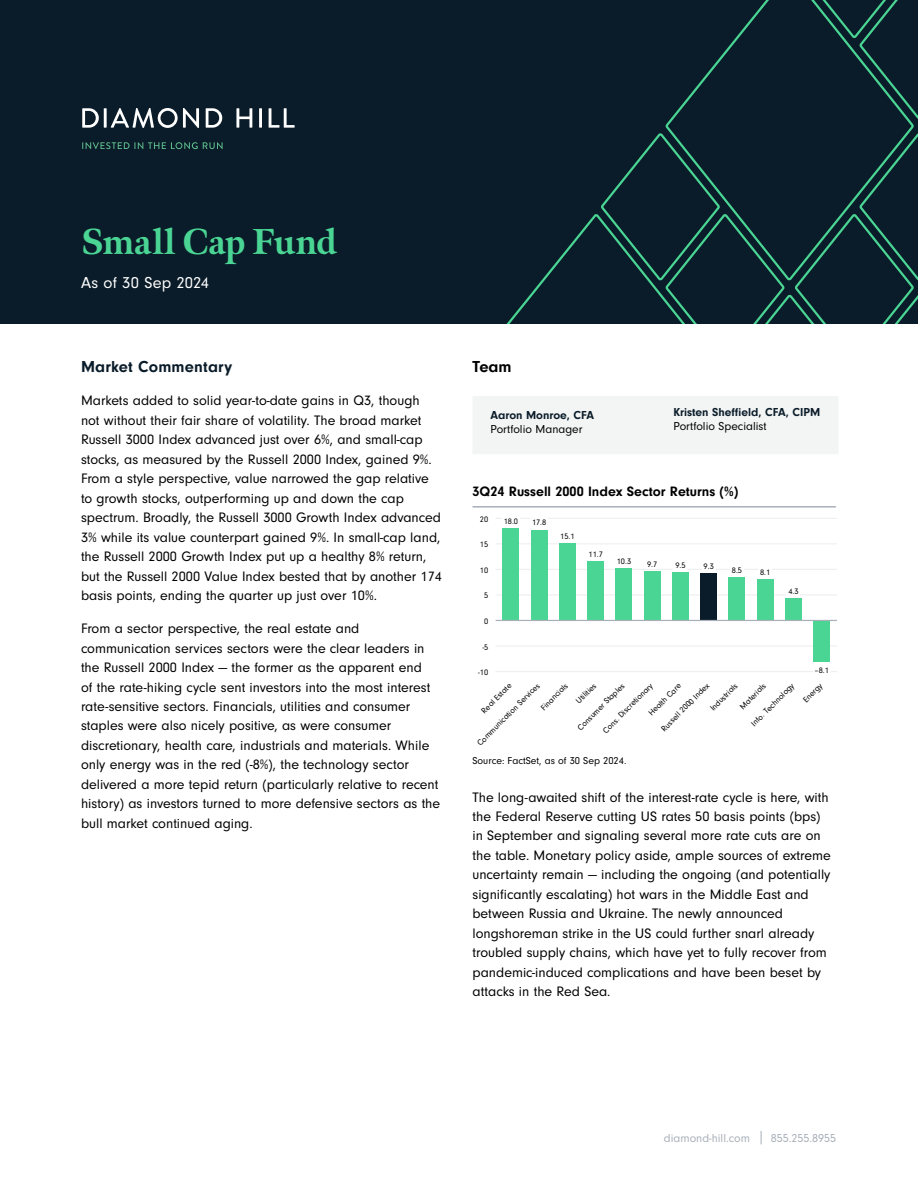
<style>
.page{position:relative;width:918px;height:1188px;background:#fff}
.page>*{position:absolute;margin:0;border:0;box-sizing:border-box;transform-origin:0 0}
.t1{font:800 36px "Meno Display";letter-spacing:-.005em;color:#4ad594}
.t2{font:700 16.5px "Neuzeit Gro";letter-spacing:.01em;color:#0a1c29}
.t3{font:16.5px "Neuzeit Gro";letter-spacing:.01em;color:#fff}
.t4{font:700 16.5px "Neuzeit Gro";color:#000}
.t5{font:14.25px/19.5px "Neuzeit Gro";color:#000}
.t6{font:700 14.1px "Neuzeit Gro";color:#000}
.t7{font:700 12px "Neuzeit Gro";color:#0a1c29}
.t8{font:12px "Neuzeit Gro";color:#000}
.t9{font:12px "Neuzeit Gro";color:#a8afb9}
.t10{font:10.35px "Neuzeit Gro";color:#000}
.t11{font:8.25px "Neuzeit Gro";color:#000}
</style>
<div class="page">
<svg style="left:761px;top:1131px;width:1px;height:13px"></svg>
<div style="left:0;top:0;width:918px;height:324px;background:#0a1c29"></div>
<svg style="left:506px;top:0;width:412px;height:324px"></svg>
<svg style="left:82px;top:108px;width:17px;height:20px"></svg>
<hr style="left:104px;top:108px;width:3px;height:20px;background:#fff">
<svg style="left:111px;top:108px;width:88px;height:20px"></svg>
<svg style="left:206px;top:108px;width:16px;height:20px"></svg>
<svg style="left:236px;top:108px;width:16px;height:20px"></svg>
<hr style="left:259px;top:108px;width:3px;height:20px;background:#fff">
<svg style="left:269px;top:108px;width:26px;height:20px"></svg>
<svg style="left:82px;top:142px;width:141px;height:7px"></svg>
<div style="left:473px;top:396px;width:365px;height:58px;background:#f3f4f4"></div>
<hr style="left:473px;top:506px;width:363px;height:2px;background:#a8afb9">
<hr style="left:496px;top:671px;width:341px;height:1px;background:#eeeff1">
<hr style="left:496px;top:645px;width:341px;height:2px;background:#eeeff1">
<hr style="left:496px;top:594px;width:341px;height:2px;background:#eeeff1">
<hr style="left:496px;top:569px;width:341px;height:1px;background:#eeeff1">
<hr style="left:496px;top:543px;width:341px;height:1px;background:#eeeff1">
<hr style="left:496px;top:518px;width:341px;height:1px;background:#eeeff1">
<div style="left:503px;top:529px;width:16px;height:91px;background:#4ad594"></div>
<div style="left:531px;top:530px;width:16px;height:90px;background:#4ad594"></div>
<div style="left:559px;top:543px;width:17px;height:77px;background:#4ad594"></div>
<div style="left:588px;top:561px;width:16px;height:59px;background:#4ad594"></div>
<div style="left:616px;top:568px;width:16px;height:52px;background:#4ad594"></div>
<div style="left:644px;top:571px;width:16px;height:49px;background:#4ad594"></div>
<div style="left:672px;top:572px;width:17px;height:48px;background:#4ad594"></div>
<div style="left:701px;top:573px;width:16px;height:47px;background:#0a1c29"></div>
<div style="left:729px;top:577px;width:16px;height:43px;background:#4ad594"></div>
<div style="left:757px;top:579px;width:16px;height:41px;background:#4ad594"></div>
<div style="left:785px;top:599px;width:17px;height:21px;background:#4ad594"></div>
<div style="left:814px;top:620px;width:16px;height:42px;background:#4ad594"></div>
<div style="left:502px;top:517px;width:18px;height:9px;background:#fff"></div>
<div style="left:531px;top:518px;width:17px;height:9px;background:#fff"></div>
<div style="left:702px;top:561px;width:13px;height:9px;background:#fff"></div>
<div style="left:730px;top:565px;width:14px;height:9px;background:#fff"></div>
<div style="left:759px;top:567px;width:13px;height:9px;background:#fff"></div>
<div style="left:787px;top:587px;width:13px;height:9px;background:#fff"></div>
<div style="left:813px;top:665px;width:17px;height:10px;background:#fff"></div>
<hr style="left:496px;top:620px;width:341px;height:1px;background:#a8afb9">
<h1 class="t1" style="left:81px;top:219px;width:257px">Small Cap Fund</h1>
<p class="t3" style="left:81px;top:274px;width:129px">As of 30 Sep 2024</p>
<p class="t2" style="left:81px;top:357px;width:153px">Market Commentary</p>
<p class="t5" style="left:81px;top:391px;width:363px">Markets added to solid year-to-date gains in Q3, though<br>not without their fair share of volatility. The broad market Russell 3000 Index advanced just over 6%, and small-cap stocks, as measured by the Russell 2000 Index, gained 9%.<br>From a style perspective, value narrowed the gap relative to growth stocks, outperforming up and down the cap spectrum. Broadly, the Russell 3000 Growth Index advanced 3% while its value counterpart gained 9%. In small-cap land, the Russell 2000 Growth Index put up a healthy 8% return, but the Russell 2000 Value Index bested that by another 174 basis points, ending the quarter up just over 10%.</p>
<p class="t5" style="left:81px;top:619px;width:361px">From a sector perspective, the real estate and communication services sectors were the clear leaders in the Russell 2000 Index — the former as the apparent end<br>of the rate-hiking cycle sent investors into the most interest rate-sensitive sectors. Financials, utilities and consumer staples were also nicely positive, as were consumer discretionary, health care, industrials and materials. While only energy was in the red (-8%), the technology sector delivered a more tepid return (particularly relative to recent history) as investors turned to more defensive sectors as the bull market continued aging.</p>
<p class="t4" style="left:472px;top:357px;width:41px">Team</p>
<p class="t7" style="left:490px;top:408px;width:105px">Aaron Monroe, CFA</p>
<p class="t8" style="left:490px;top:423px;width:94px">Portfolio Manager</p>
<p class="t7" style="left:674px;top:405px;width:148px">Kristen Sheffield, CFA, CIPM</p>
<p class="t8" style="left:674px;top:420px;width:95px">Portfolio Specialist</p>
<p class="t6" style="left:473px;top:484px;width:267px">3Q24 Russell 2000 Index Sector Returns (%)</p>
<p class="t11" style="left:480px;top:515px;width:10px">20</p>
<p class="t11" style="left:504px;top:517px;width:16px">18.0</p>
<p class="t11" style="left:532px;top:518px;width:16px">17.8</p>
<p class="t11" style="left:480px;top:540px;width:10px">15</p>
<p class="t11" style="left:480px;top:566px;width:10px">10</p>
<p class="t11" style="left:484px;top:591px;width:6px">5</p>
<p class="t11" style="left:484px;top:617px;width:6px">0</p>
<p class="t11" style="left:482px;top:642px;width:7px">-5</p>
<p class="t11" style="left:478px;top:668px;width:12px">-10</p>
<p class="t11" style="left:560px;top:532px;width:16px">15.1</p>
<p class="t11" style="left:589px;top:549px;width:16px">11.7</p>
<p class="t11" style="left:617px;top:557px;width:16px">10.3</p>
<p class="t11" style="left:647px;top:560px;width:12px">9.7</p>
<p class="t11" style="left:675px;top:561px;width:12px">9.5</p>
<p class="t11" style="left:704px;top:562px;width:12px">9.3</p>
<p class="t11" style="left:732px;top:566px;width:12px">8.5</p>
<p class="t11" style="left:760px;top:568px;width:12px">8.1</p>
<p class="t11" style="left:788px;top:587px;width:12px">4.3</p>
<p class="t11" style="left:815px;top:666px;width:16px">–8.1</p>
<p class="t11" style="left:659px;top:727px;width:66px;rotate:-45deg">Russell 2000 Index</p>
<p class="t11" style="left:708px;top:706px;width:37px;rotate:-45deg">Industrials</p>
<p class="t11" style="left:738px;top:704px;width:34px;rotate:-45deg">Materials</p>
<p class="t11" style="left:601px;top:729px;width:68px;rotate:-45deg">Cons. Discretionary</p>
<p class="t11" style="left:749px;top:722px;width:59px;rotate:-45deg">Info. Technology</p>
<p class="t11" style="left:801px;top:698px;width:25px;rotate:-45deg">Energy</p>
<p class="t11" style="left:479px;top:709px;width:41px;rotate:-45deg">Real Estate</p>
<p class="t11" style="left:647px;top:711px;width:44px;rotate:-45deg">Health Care</p>
<p class="t11" style="left:475px;top:741px;width:86px;rotate:-45deg">Communication Services</p>
<p class="t11" style="left:539px;top:706px;width:36px;rotate:-45deg">Financials</p>
<p class="t11" style="left:574px;top:699px;width:27px;rotate:-45deg">Utilities</p>
<p class="t11" style="left:576px;top:726px;width:64px;rotate:-45deg">Consumer Staples</p>
<p class="t10" style="left:473px;top:755px;width:155px">Source: FactSet, as of 30 Sep 2024.</p>
<p class="t5" style="left:472px;top:787px;width:360px">The long-awaited shift of the interest-rate cycle is here, with the Federal Reserve cutting US rates 50 basis points (bps) in September and signaling several more rate cuts are on the table. Monetary policy aside, ample sources of extreme uncertainty remain — including the ongoing (and potentially significantly escalating) hot wars in the Middle East and between Russia and Ukraine. The newly announced longshoreman strike in the US could further snarl already troubled supply chains, which have yet to fully recover from pandemic-induced complications and have been beset by attacks in the Red Sea.</p>
<p class="t9" style="left:664px;top:1131px;width:88px">diamond-hill.com</p>
<p class="t9" style="left:771px;top:1131px;width:67px">855.255.8955</p>
</div>
